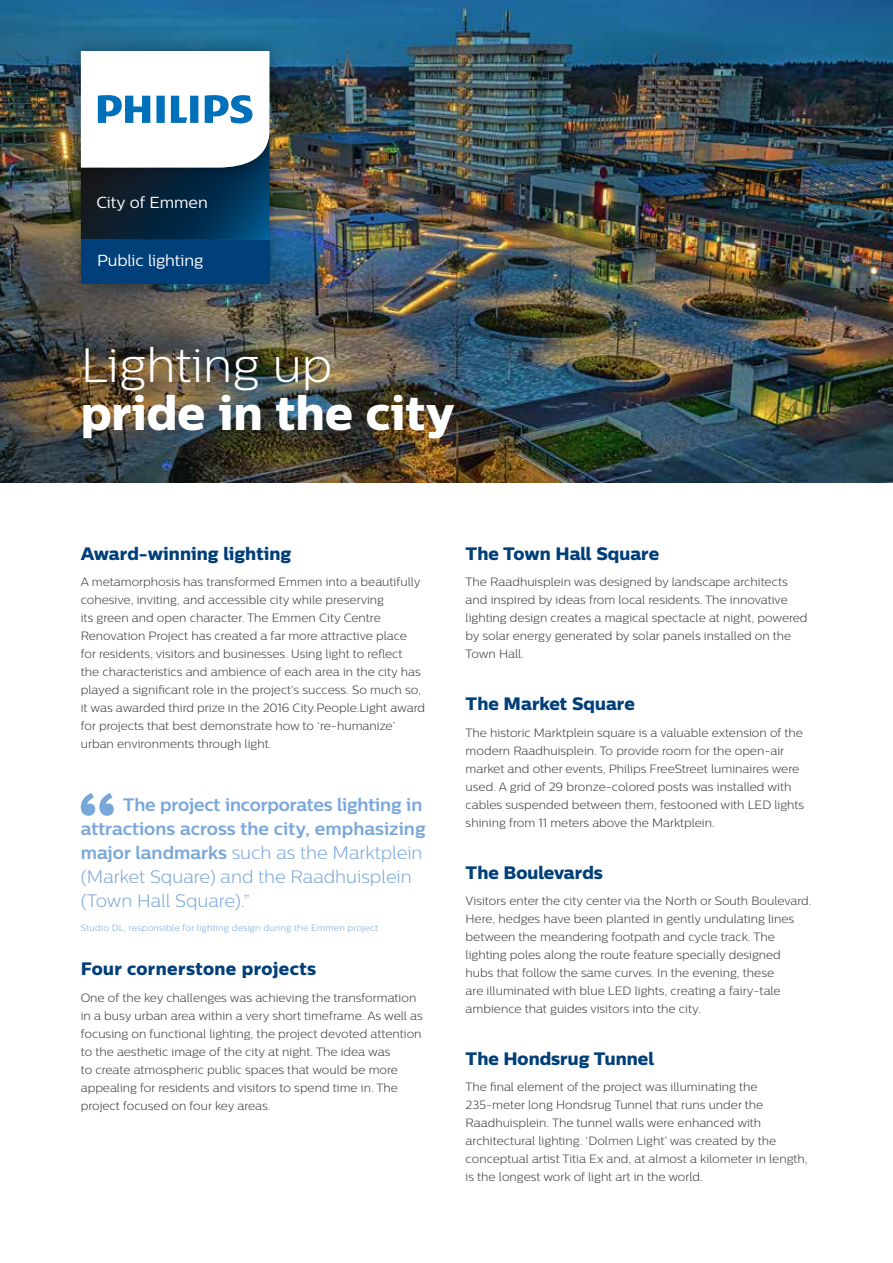
<style>
.page{position:relative;width:893px;height:1263px;background:#fff}
.page>*{position:absolute;margin:0;border:0;box-sizing:border-box;transform-origin:0 0}
.t1{font:48px "Centrale Sans X Bold";color:#fff}
.t2{font:300 48px "Centrale Sans";color:#fff}
.t3{font:700 18px/24px "Centrale Sans";letter-spacing:-.01em;color:#7aa7da}
.t4{font:18px "Centrale Sans X Bold";color:#003f79}
.t5{font:18px "Centrale Sans X Bold";letter-spacing:.02em;color:#003f79}
.t6{font:15.9px "Centrale Sans";letter-spacing:-.01em;color:#fff}
.t7{font:300 12px/18px "Centrale Sans";color:#3c3c3b}
.t8{font:300 9px "Centrale Sans";letter-spacing:.02em;color:#7aa7da}
.s1{font-weight:300}
</style>
<div class="page">
<img style="left:0;top:0;width:893px;height:483px">
<img style="left:58px;top:190px;width:234px;height:27px">
<img style="left:58px;top:217px;width:234px;height:90px">
<div style="left:81px;top:240px;width:188px;height:44px;background:#003f79"></div>
<img style="left:58px;top:28px;width:234px;height:162px">
<svg style="left:81px;top:51px;width:188px;height:189px"></svg>
<svg style="left:81px;top:793px;width:33px;height:23px"></svg>
<h3 class="t6" style="left:96px;top:193px;width:113px">City of Emmen</h3>
<h3 class="t6" style="left:97px;top:252px;width:108px">Public lighting</h3>
<h1 class="t2" style="left:81px;top:338px;width:253px">Lighting up</h1>
<h1 class="t1" style="left:81px;top:383px;width:376px">pride in the city</h1>
<h2 class="t4" style="left:81px;top:542px;width:212px">Award-winning lighting</h2>
<p class="t7" style="left:81px;top:573px;width:346px">A metamorphosis has transformed Emmen into a beautifully cohesive, inviting, and accessible city while preserving<br>its green and open character. The Emmen City Centre Renovation Project has created a far more attractive place for residents, visitors and businesses. Using light to reflect<br>the characteristics and ambience of each area in the city has played a significant role in the project’s success. So much so, it was awarded third prize in the 2016 City.People.Light award for projects that best demonstrate how to ‘re-humanize’ urban environments through light.</p>
<h2 class="t3" style="left:81px;top:793px;width:346px;text-indent:43px">The project incorporates lighting in attractions across the city, emphasizing major landmarks <span class="s1">such as the Marktplein (Market Square) and the Raadhuisplein (Town Hall Square).”</span></h2>
<p class="t8" style="left:81px;top:922px;width:299px">Studio DL, responsible for lighting design during the Emmen project</p>
<h2 class="t5" style="left:81px;top:957px;width:237px">Four cornerstone projects</h2>
<p class="t7" style="left:81px;top:988px;width:344px">One of the key challenges was achieving the transformation in a busy urban area within a very short timeframe. As well as focusing on functional lighting, the project devoted attention to the aesthetic image of the city at night. The idea was<br>to create atmospheric public spaces that would be more appealing for residents and visitors to spend time in. The project focused on four key areas.</p>
<h2 class="t4" style="left:466px;top:542px;width:195px">The Town Hall Square</h2>
<p class="t7" style="left:466px;top:573px;width:343px">The Raadhuisplein was designed by landscape architects and inspired by ideas from local residents. The innovative lighting design creates a magical spectacle at night, powered by solar energy generated by solar panels installed on the Town Hall.</p>
<h2 class="t4" style="left:466px;top:693px;width:171px">The Market Square</h2>
<p class="t7" style="left:466px;top:723px;width:340px">The historic Marktplein square is a valuable extension of the modern Raadhuisplein. To provide room for the open-air market and other events, Philips FreeStreet luminaires were used. A grid of 29 bronze-colored posts was installed with cables suspended between them, festooned with LED lights shining from 11 meters above the Marktplein.</p>
<h2 class="t4" style="left:466px;top:861px;width:139px">The Boulevards</h2>
<p class="t7" style="left:466px;top:892px;width:347px">Visitors enter the city center via the North or South Boulevard.<br>Here, hedges have been planted in gently undulating lines between the meandering footpath and cycle track. The lighting poles along the route feature specially designed hubs that follow the same curves. In the evening, these<br>are illuminated with blue LED lights, creating a fairy-tale ambience that guides visitors into the city.</p>
<h2 class="t4" style="left:466px;top:1047px;width:190px">The Hondsrug Tunnel</h2>
<p class="t7" style="left:466px;top:1078px;width:344px">The final element of the project was illuminating the 235-meter long Hondsrug Tunnel that runs under the Raadhuisplein. The tunnel walls were enhanced with architectural lighting. ‘Dolmen Light’ was created by the conceptual artist Titia Ex and, at almost a kilometer in length, is the longest work of light art in the world.</p>
</div>
